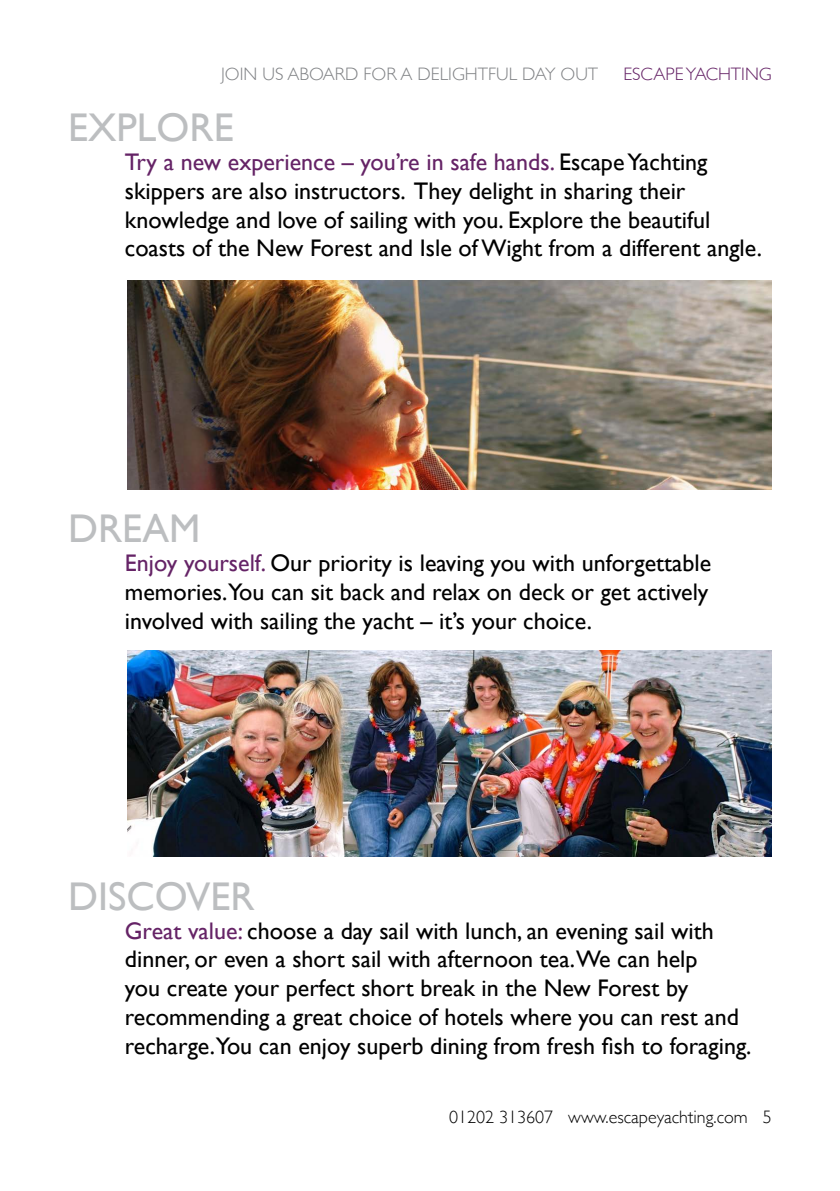
<style>
.page{position:relative;width:840px;height:1191px;background:#fff}
.page>*{position:absolute;margin:0;border:0;box-sizing:border-box;transform-origin:0 0}
.t1{font:40px "Gill Sans";color:#bcbec0}
.t2{font:24px/28.8px "Gill Sans";color:#000}
.t3{font:300 18px "Gill Sans";color:#000}
.t4{font:300 18px "Gill Sans";color:#808285}
.t5{font:300 18px "Gill Sans";color:#652366}
.s1{color:#652366}
</style>
<div class="page">
<img style="left:127px;top:280px;width:644px;height:209px">
<img style="left:127px;top:650px;width:644px;height:206px">
<p class="t4" style="left:221px;top:60px;width:378px">JOIN US ABOARD FOR A DELIGHTFUL DAY OUT</p>
<p class="t5" style="left:623px;top:60px;width:150px">ESCAPE YACHTING</p>
<h1 class="t1" style="left:68px;top:104px;width:167px">EXPLORE</h1>
<p class="t2" style="left:125px;top:147px;width:638px"><span class="s1">Try a new experience – you’re in safe hands.</span> Escape Yachting skippers are also instructors. They delight in sharing their knowledge and love of sailing with you. Explore the beautiful coasts of the New Forest and Isle of Wight from a different angle.</p>
<h1 class="t1" style="left:68px;top:505px;width:134px">DREAM</h1>
<p class="t2" style="left:125px;top:548px;width:587px"><span class="s1">Enjoy yourself.</span> Our priority is leaving you with unforgettable memories.You can sit back and relax on deck or get actively involved with sailing the yacht – it’s your choice.</p>
<h1 class="t1" style="left:68px;top:872px;width:188px">DISCOVER</h1>
<p class="t2" style="left:125px;top:916px;width:627px"><span class="s1">Great value:</span> choose a day sail with lunch, an evening sail with dinner, or even a short sail with afternoon tea.We can help<br>you create your perfect short break in the New Forest by recommending a great choice of hotels where you can rest and recharge.You can enjoy superb dining from fresh fish to foraging.</p>
<p class="t3" style="left:449px;top:1102px;width:324px">01202 313607 www.escapeyachting.com 5</p>
</div>
